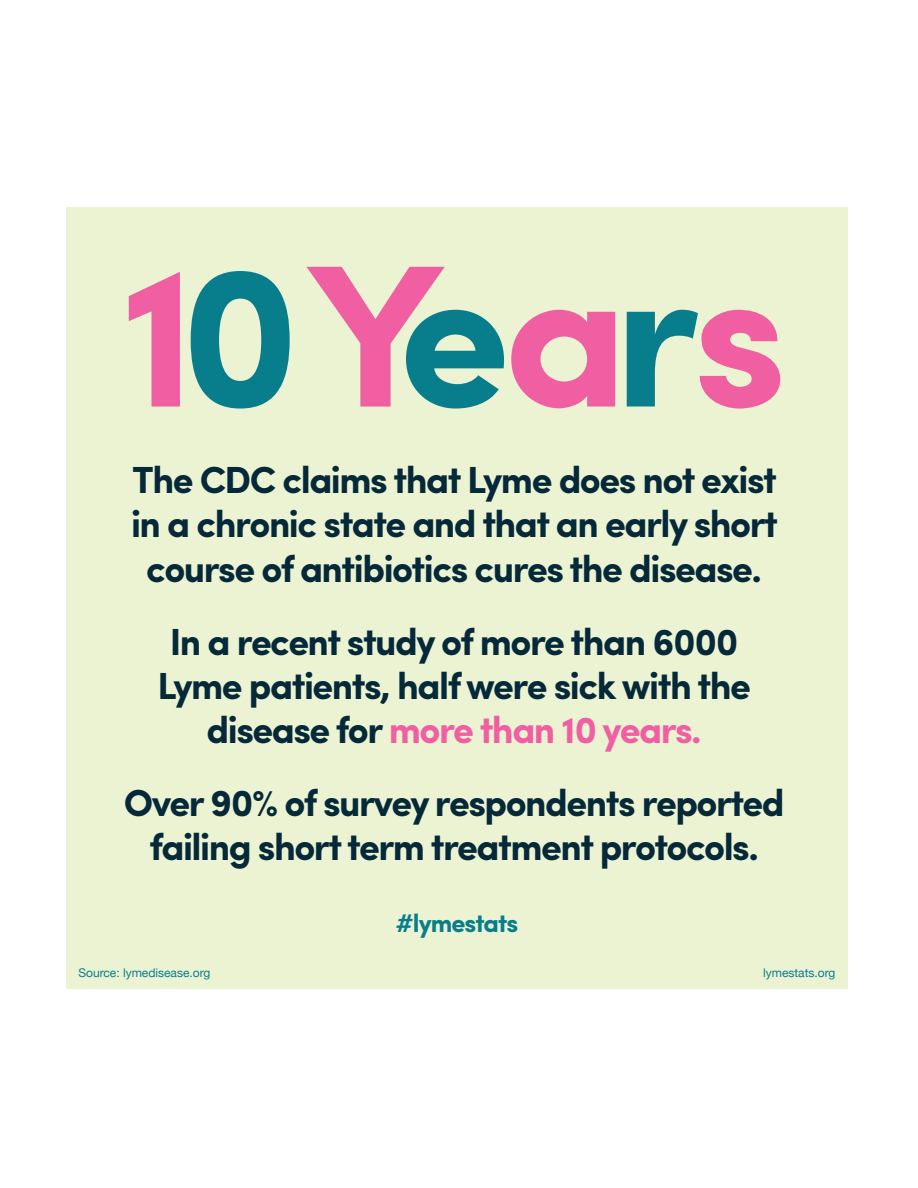
<style>
.page{position:relative;width:918px;height:1188px;background:#fff}
.page>*{position:absolute;margin:0;border:0;box-sizing:border-box;transform-origin:0 0}
.t1{font:700 202.8px "Sofia Pro";letter-spacing:-.055em;color:#f05fa1}
.t2{font:700 37.8px/44.1px "Sofia Pro";letter-spacing:-.04em;color:#062939;text-align:center}
.t3{font:700 25.5px "Sofia Pro";letter-spacing:-.04em;color:#087e8d}
.t4{font:12px "Helvetica Neue";color:#087e8d}
.s1{color:#087e8d}
.s2{color:#f05fa1}
</style>
<div class="page">
<div style="left:66px;top:207px;width:782px;height:782px;background:#ebf3d3"></div>
<h1 class="t1" style="left:121px;top:181px;width:668px">1<span class="s1">0</span>Y<span class="s1">e</span>a<span class="s1">r</span>s</h1>
<p class="t2" style="left:131px;top:456px;width:648px">The CDC claims that Lyme does not exist in a chronic state and that an early short course of antibiotics cures the disease.</p>
<p class="t2" style="left:157px;top:617px;width:595px">In a recent study of more than 6000<br>Lyme patients, half were sick with the disease for <span class="s2">more than 10 years.</span></p>
<p class="t2" style="left:124px;top:778px;width:662px">Over 90% of survey respondents reported failing short term treatment protocols.</p>
<p class="t3" style="left:396px;top:904px;width:124px">#lymestats</p>
<p class="t4" style="left:78px;top:964px;width:133px">Source: lymedisease.org</p>
<p class="t4" style="left:763px;top:964px;width:74px">lymestats.org</p>
</div>
